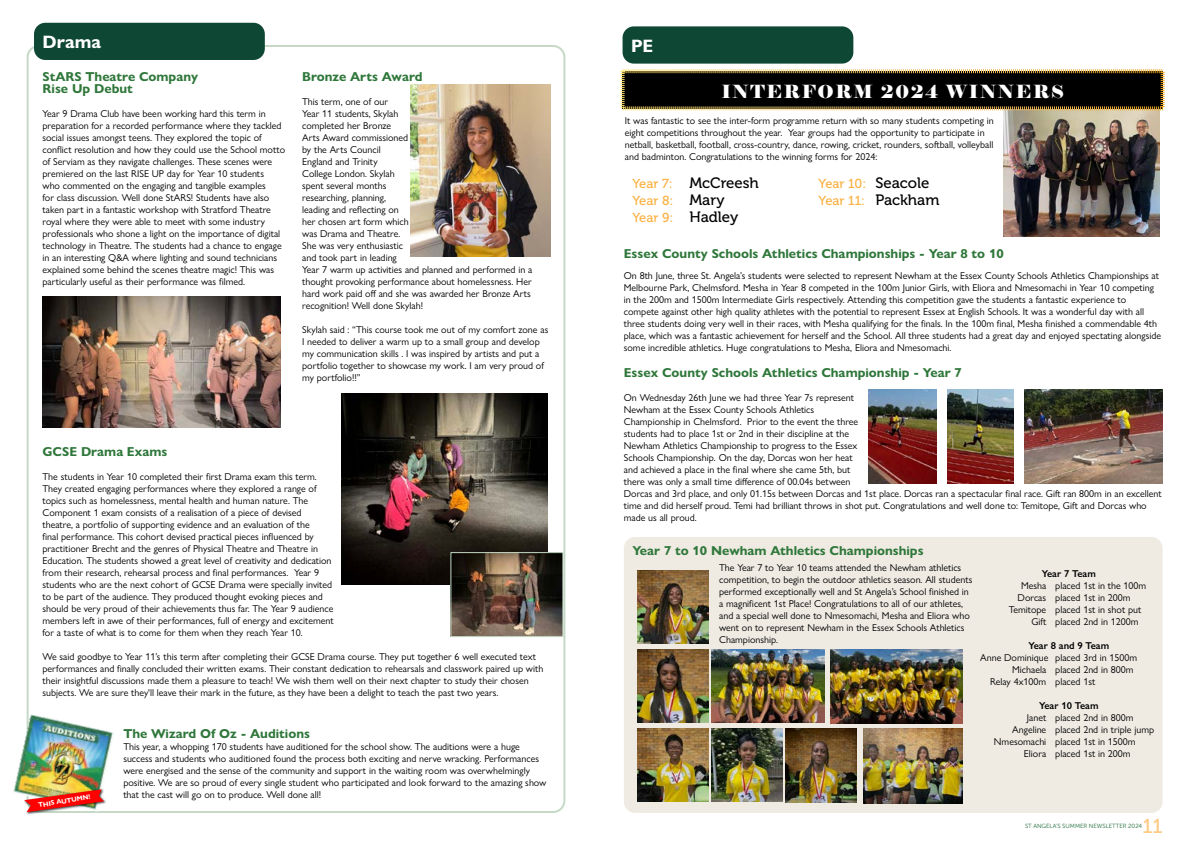
<style>
.page{position:relative;width:1191px;height:842px;background:#fff}
.page>*{position:absolute;margin:0;border:0;box-sizing:border-box;transform-origin:0 0}
.t1{font:20px "Museo 500";color:#fec980}
.t2{font:18px "Elephant";letter-spacing:.09em;color:#fff}
.t3{font:700 18px "Gill Sans Nova";color:#fff}
.t4{font:15px "Museo 500";color:#000}
.t5{font:700 13px/12px "Gill Sans Nova";color:#2f773a}
.t6{font:13px/17px "Museo 500";color:#fbb040}
.t7{font:10px/12px "Gill Sans Nova";color:#000}
.t8{font:600 10px "Gill Sans Nova";color:#000}
.t9{font:700 6.8px "Gill Sans Nova";color:#fff}
.t10{font:6px "Museo Sans 300";color:#1d6834}
.s1{font-size:13px;color:#fbb040}
.s2{font-size:15px;color:#000}
</style>
<div class="page">
<div style="left:624px;top:537px;width:538px;height:276px;background:#efebe3;border-radius:11px"></div>
<div style="left:622px;top:26px;width:231px;height:38px;background:#0f4735;border-radius:11px"></div>
<div style="left:34px;top:23px;width:231px;height:37px;background:#0f4735;border-radius:11px"></div>
<img style="left:13px;top:714px;width:102px;height:98px">
<div style="left:24px;top:788px;width:83px;height:27px;background:#000;opacity:.75"></div>
<svg style="left:24px;top:789px;width:80px;height:23px;background:#de624c"></svg>
<img style="left:410px;top:85px;width:141px;height:171px">
<img style="left:43px;top:297px;width:238px;height:130px">
<img style="left:342px;top:393px;width:205px;height:192px">
<img style="left:452px;top:554px;width:109px;height:81px">
<div style="left:450px;top:552px;width:113px;height:85px;border:1px solid #c5d9c6"></div>
<img style="left:1003px;top:111px;width:156px;height:126px">
<img style="left:868px;top:389px;width:68px;height:95px">
<img style="left:947px;top:389px;width:67px;height:95px">
<img style="left:1024px;top:389px;width:138px;height:95px">
<img style="left:785px;top:729px;width:71px;height:74px">
<img style="left:637px;top:649px;width:71px;height:74px">
<img style="left:637px;top:570px;width:71px;height:74px">
<img style="left:712px;top:728px;width:71px;height:74px">
<img style="left:637px;top:728px;width:71px;height:74px">
<img style="left:863px;top:729px;width:99px;height:74px">
<img style="left:712px;top:649px;width:113px;height:74px">
<img style="left:830px;top:649px;width:132px;height:75px">
<svg style="left:620px;top:69px;width:545px;height:42px;background:#272218"></svg>
<h2 class="t3" style="left:43px;top:31px;width:60px">Drama</h2>
<h3 class="t5" style="left:43px;top:70px;width:157px">StARS Theatre Company<br>Rise Up Debut</h3>
<p class="t7" style="left:43px;top:107px;width:244px">Year 9 Drama Club have been working hard this term in preparation for a recorded performance where they tackled social issues amongst teens. They explored the topic of conflict resolution and how they could use the School motto of Serviam as they navigate challenges. These scenes were premiered on the last RISE UP day for Year 10 students<br>who commented on the engaging and tangible examples<br>for class discussion. Well done StARS! Students have also taken part in a fantastic workshop with Stratford Theatre royal where they were able to meet with some industry professionals who shone a light on the importance of digital technology in Theatre. The students had a chance to engage in an interesting Q&amp;A where lighting and sound technicians explained some behind the scenes theatre magic! This was particularly useful as their performance was filmed.</p>
<h3 class="t5" style="left:302px;top:70px;width:122px">Bronze Arts Award</h3>
<p class="t7" style="left:302px;top:95px;width:232px">This term, one of our<br>Year 11 students, Skylah<br>completed her Bronze<br>Arts Award commissioned<br>by the Arts Council<br>England and Trinity<br>College London. Skylah<br>spent several months<br>researching, planning,<br>leading and reflecting on<br>her chosen art form which<br>was Drama and Theatre.<br>She was very enthusiastic<br>and took part in leading<br>Year 7 warm up activities and planned and performed in a thought provoking performance about homelessness. Her hard work paid off and she was awarded her Bronze Arts recognition! Well done Skylah!</p>
<p class="t7" style="left:302px;top:323px;width:248px">Skylah said : “This course took me out of my comfort zone as I needed to deliver a warm up to a small group and develop my communication skills . I was inspired by artists and put a portfolio together to showcase my work. I am very proud of my portfolio!!”</p>
<h3 class="t5" style="left:43px;top:445px;width:126px">GCSE Drama Exams</h3>
<p class="t7" style="left:43px;top:470px;width:293px">The students in Year 10 completed their first Drama exam this term.<br>They created engaging performances where they explored a range of topics such as homelessness, mental health and human nature. The Component 1 exam consists of a realisation of a piece of devised theatre, a portfolio of supporting evidence and an evaluation of the<br>final performance. This cohort devised practical pieces influenced by practitioner Brecht and the genres of Physical Theatre and Theatre in Education. The students showed a great level of creativity and dedication from their research, rehearsal process and final performances. Year 9 students who are the next cohort of GCSE Drama were specially invited to be part of the audience. They produced thought evoking pieces and should be very proud of their achievements thus far. The Year 9 audience members left in awe of their performances, full of energy and excitement for a taste of what is to come for them when they reach Year 10.</p>
<p class="t7" style="left:43px;top:650px;width:502px">We said goodbye to Year 11’s this term after completing their GCSE Drama course. They put together 6 well executed text performances and finally concluded their written exams. Their constant dedication to rehearsals and classwork paired up with their insightful discussions made them a pleasure to teach! We wish them well on their next chapter to study their chosen subjects. We are sure they'll leave their mark in the future, as they have been a delight to teach the past two years.</p>
<p class="t9" style="left:38px;top:801px;width:54px;rotate:-9deg">THIS AUTUMN!</p>
<h3 class="t5" style="left:123px;top:728px;width:188px">The Wizard Of Oz - Auditions</h3>
<p class="t7" style="left:123px;top:741px;width:424px">This year, a whopping 170 students have auditioned for the school show. The auditions were a huge success and students who auditioned found the process both exciting and nerve wracking. Performances were energised and the sense of the community and support in the waiting room was overwhelmingly positive. We are so proud of every single student who participated and look forward to the amazing show that the cast will go on to produce. Well done all!</p>
<h2 class="t3" style="left:631px;top:34px;width:24px">PE</h2>
<h2 class="t2" style="left:721px;top:81px;width:344px">INTERFORM 2024 WINNERS</h2>
<p class="t7" style="left:625px;top:115px;width:370px">It was fantastic to see the inter-form programme return with so many students competing in eight competitions throughout the year. Year groups had the opportunity to participate in netball, basketball, football, cross-country, dance, rowing, cricket, rounders, softball, volleyball and badminton. Congratulations to the winning forms for 2024:</p>
<h3 class="t4" style="left:632px;top:175px;width:128px"><span class="s1">Year 7:</span> McCreesh</h3>
<h3 class="t6" style="left:632px;top:192px;width:108px">Year 8: <span class="s2">Mary<br></span>Year 9: <span class="s2">Hadley</span></h3>
<h3 class="t6" style="left:818px;top:175px;width:123px">Year 10: <span class="s2">Seacole<br></span>Year 11: <span class="s2">Packham</span></h3>
<h3 class="t5" style="left:624px;top:248px;width:381px">Essex County Schools Athletics Championships - Year 8 to 10</h3>
<p class="t7" style="left:624px;top:270px;width:539px">On 8th June, three St. Angela’s students were selected to represent Newham at the Essex County Schools Athletics Championships at Melbourne Park, Chelmsford. Mesha in Year 8 competed in the 100m Junior Girls, with Eliora and Nmesomachi in Year 10 competing in the 200m and 1500m Intermediate Girls respectively. Attending this competition gave the students a fantastic experience to compete against other high quality athletes with the potential to represent Essex at English Schools. It was a wonderful day with all three students doing very well in their races, with Mesha qualifying for the finals. In the 100m final, Mesha finished a commendable 4th place, which was a fantastic achievement for herself and the School. All three students had a great day and enjoyed spectating alongside some incredible athletics. Huge congratulations to Mesha, Eliora and Nmesomachi.</p>
<h3 class="t5" style="left:624px;top:366px;width:339px">Essex County Schools Athletics Championship - Year 7</h3>
<p class="t7" style="left:624px;top:391px;width:539px">On Wednesday 26th June we had three Year 7s represent<br>Newham at the Essex County Schools Athletics<br>Championship in Chelmsford. Prior to the event the three<br>students had to place 1st or 2nd in their discipline at the<br>Newham Athletics Championship to progress to the Essex<br>Schools Championship. On the day, Dorcas won her heat<br>and achieved a place in the final where she came 5th, but<br>there was only a small time difference of 00.04s between<br>Dorcas and 3rd place, and only 01.15s between Dorcas and 1st place. Dorcas ran a spectacular final race. Gift ran 800m in an excellent time and did herself proud. Temi had brilliant throws in shot put. Congratulations and well done to: Temitope, Gift and Dorcas who made us all proud.</p>
<h3 class="t5" style="left:632px;top:545px;width:293px">Year 7 to 10 Newham Athletics Championships</h3>
<p class="t7" style="left:719px;top:562px;width:255px">The Year 7 to Year 10 teams attended the Newham athletics competition, to begin the outdoor athletics season. All students performed exceptionally well and St Angela’s School finished in a magnificent 1st Place! Congratulations to all of our athletes, and a special well done to Nmesomachi, Mesha and Eliora who went on to represent Newham in the Essex Schools Athletics Championship.</p>
<p class="t8" style="left:1041px;top:568px;width:55px">Year 7 Team</p>
<p class="t7" style="left:1021px;top:580px;width:127px">Mesha placed 1st in the 100m</p>
<p class="t7" style="left:1017px;top:592px;width:114px">Dorcas placed 1st in 200m</p>
<p class="t7" style="left:1009px;top:604px;width:134px">Temitope placed 1st in shot put</p>
<p class="t7" style="left:1031px;top:616px;width:109px">Gift placed 2nd in 1200m</p>
<p class="t8" style="left:1028px;top:640px;width:82px">Year 8 and 9 Team</p>
<p class="t7" style="left:980px;top:652px;width:158px">Anne Dominique placed 3rd in 1500m</p>
<p class="t7" style="left:1012px;top:664px;width:123px">Michaela placed 2nd in 800m</p>
<p class="t7" style="left:990px;top:676px;width:107px">Relay 4x100m placed 1st</p>
<p class="t8" style="left:1039px;top:700px;width:61px">Year 10 Team</p>
<p class="t7" style="left:1027px;top:712px;width:108px">Janet placed 2nd in 800m</p>
<p class="t7" style="left:1012px;top:724px;width:143px">Angeline placed 2nd in triple jump</p>
<p class="t7" style="left:994px;top:736px;width:143px">Nmesomachi placed 1st in 1500m</p>
<p class="t7" style="left:1024px;top:748px;width:108px">Eliora placed 1st in 200m</p>
<p class="t10" style="left:1025px;top:823px;width:119px">ST ANGELA’S SUMMER NEWSLETTER 2024</p>
<h1 class="t1" style="left:1142px;top:815px;width:22px">11</h1>
</div>
